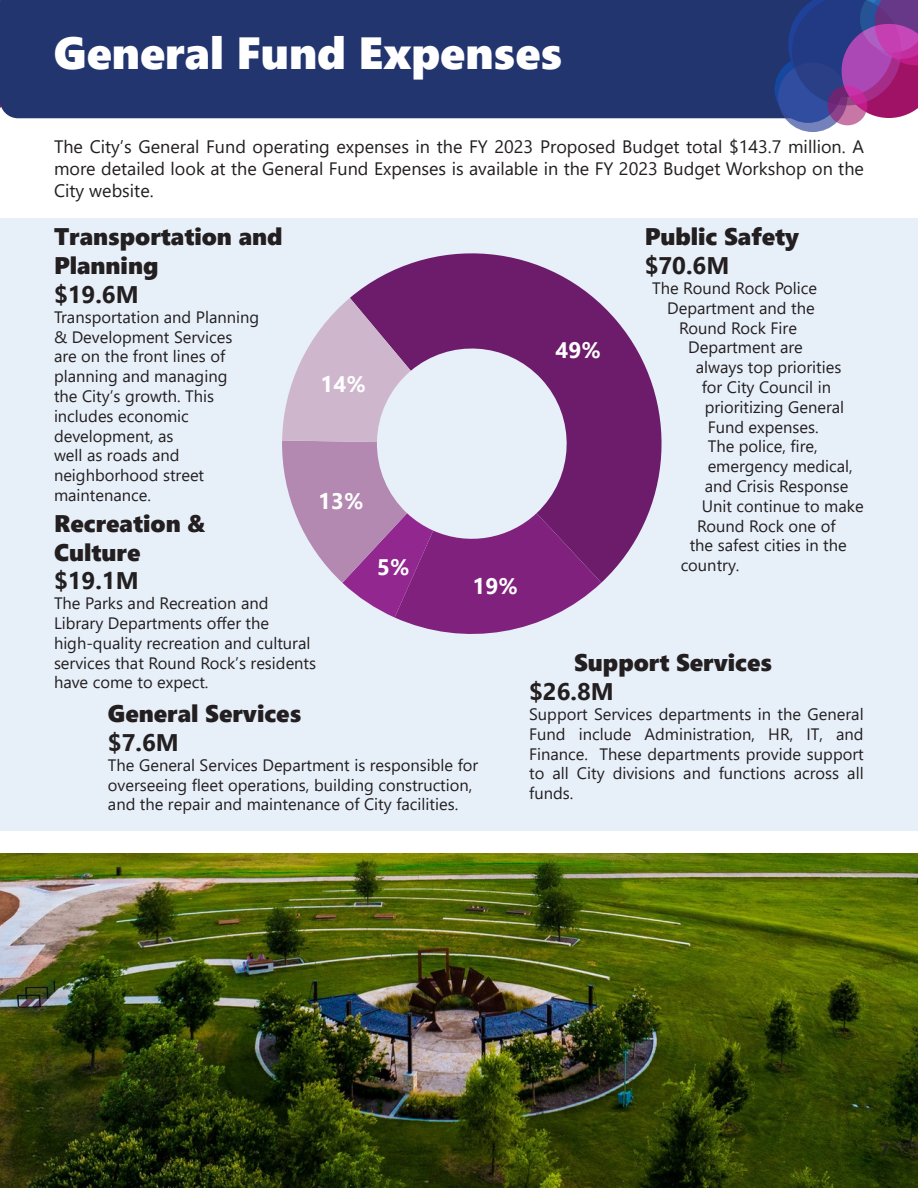
<style>
.page{position:relative;width:918px;height:1188px;background:#fff}
.page>*{position:absolute;margin:0;border:0;box-sizing:border-box;transform-origin:0 0}
.t1{font:italic 500 48px "Barbie";color:#fff}
.t2{font:45px "Segoe UI Black";color:#fff}
.t3{font:24px/28.8px "Segoe UI Black";color:#231f20}
.t4{font:700 24px "Segoe UI";color:#231f20}
.t5{font:700 22.5px "Segoe UI";letter-spacing:.005em;color:#fff}
.t6{font:18px/21.6px "Segoe UI";color:#231f20;text-align:justify}
.t7{font:700 18px "Segoe UI";color:#231f20}
.t8{font:16.5px/19.8px "Segoe UI";color:#231f20}
.s1{font-family:"Segoe UI";font-weight:700}
</style>
<div class="page">
<div style="left:0;top:0;width:788px;height:118px;background:#22356f"></div>
<div style="left:775px;top:56px;width:67px;height:67px;background:#15489e;border-radius:50%"></div>
<svg style="left:778px;top:63px;width:69px;height:69px"></svg>
<svg style="left:828px;top:86px;width:39px;height:39px"></svg>
<svg style="left:788px;top:0;width:130px;height:118px;background:#673b8f"></svg>
<img style="left:0;top:853px;width:918px;height:335px">
<div style="left:0;top:218px;width:918px;height:613px;background:#e7eff9"></div>
<svg style="left:350px;top:253px;width:312px;height:330px;fill:#6d1b6b"></svg>
<svg style="left:282px;top:298px;width:319px;height:336px"></svg>
<p class="t2" style="left:54px;top:20px;width:510px">General Fund Expenses</p>
<h1 class="t1" style="left:57px;top:39px;width:334px">Property Tax Facts</h1>
<p class="t6" style="left:54px;top:135px;width:812px">The City’s General Fund operating expenses in the FY 2023 Proposed Budget total $143.7 million. A more detailed look at the General Fund Expenses is available in the FY 2023 Budget Workshop on the City website.</p>
<p class="t3" style="left:54px;top:221px;width:230px">Transportation and<br>Planning<br><span class="s1">$19.6M</span></p>
<p class="t8" style="left:54px;top:306px;width:207px">Transportation and Planning &amp; Development Services are on the front lines of planning and managing<br>the City’s growth. This includes economic development, as<br>well as roads and neighborhood street maintenance.</p>
<p class="t3" style="left:54px;top:507px;width:153px">Recreation &amp;<br>Culture</p>
<p class="t4" style="left:54px;top:558px;width:86px">$19.1M</p>
<p class="t8" style="left:54px;top:592px;width:264px">The Parks and Recreation and<br>Library Departments offer the high-quality recreation and cultural services that Round Rock’s residents have come to expect.</p>
<p class="t5" style="left:321px;top:362px;width:47px">14%</p>
<p class="t5" style="left:318px;top:480px;width:47px">13%</p>
<p class="t5" style="left:377px;top:546px;width:34px">5%</p>
<p class="t5" style="left:473px;top:565px;width:47px">19%</p>
<p class="t3" style="left:108px;top:698px;width:195px">General Services</p>
<p class="t4" style="left:108px;top:720px;width:72px">$7.6M</p>
<p class="t8" style="left:108px;top:754px;width:372px">The General Services Department is responsible for overseeing fleet operations, building construction, and the repair and maintenance of City facilities.</p>
<p class="t5" style="left:556px;top:329px;width:47px">49%</p>
<p class="t3" style="left:645px;top:221px;width:156px">Public Safety <span class="s1">$70.6M</span></p>
<p class="t8" style="left:652px;top:277px;width:167px">The Round Rock Police</p>
<p class="t8" style="left:667px;top:297px;width:149px">Department and the</p>
<p class="t8" style="left:679px;top:316px;width:119px">Round Rock Fire</p>
<p class="t8" style="left:688px;top:336px;width:116px">Department are</p>
<p class="t8" style="left:696px;top:356px;width:147px">always top priorities</p>
<p class="t8" style="left:702px;top:376px;width:131px">for City Council in</p>
<p class="t8" style="left:705px;top:396px;width:141px">prioritizing General</p>
<p class="t8" style="left:708px;top:415px;width:113px">Fund expenses.</p>
<p class="t8" style="left:708px;top:435px;width:111px">The police, fire,</p>
<p class="t8" style="left:708px;top:455px;width:147px">emergency medical,</p>
<p class="t8" style="left:705px;top:475px;width:145px">and Crisis Response</p>
<p class="t8" style="left:702px;top:495px;width:163px">Unit continue to make</p>
<p class="t8" style="left:697px;top:514px;width:140px">Round Rock one of</p>
<p class="t8" style="left:690px;top:534px;width:159px">the safest cities in the</p>
<p class="t8" style="left:681px;top:554px;width:60px">country.</p>
<p class="t3" style="left:529px;top:647px;width:244px;text-indent:45px">Support Services <span class="s1">$26.8M</span></p>
<p class="t8" style="left:529px;top:703px;width:336px;text-align:justify">Support Services departments in the General Fund include Administration, HR, IT, and Finance. These departments provide support to all City divisions and functions across all funds.</p>
<p class="t7" style="left:879px;top:1132px;width:12px">7</p>
</div>
